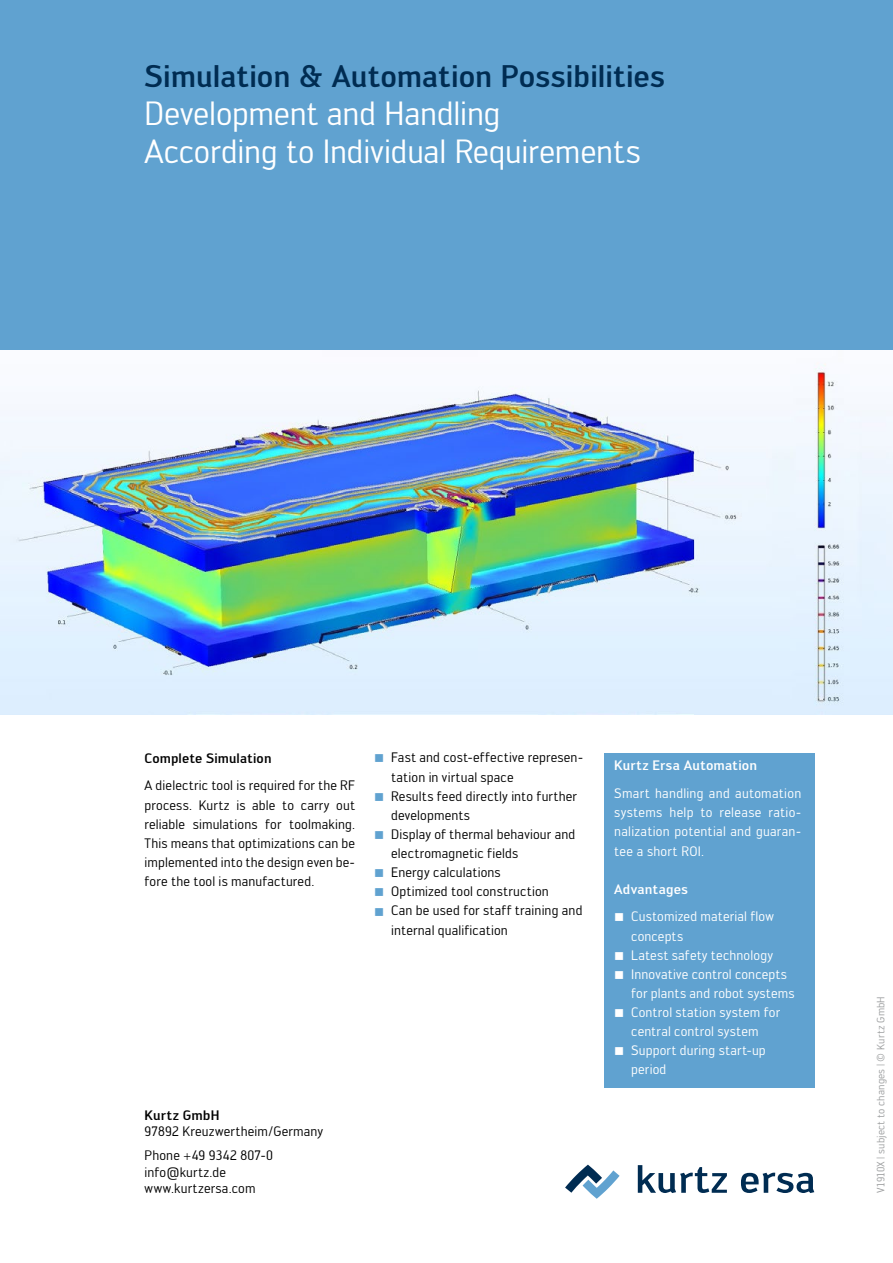
<style>
.page{position:relative;width:893px;height:1263px;background:#fff}
.page>*{position:absolute;margin:0;border:0;box-sizing:border-box;transform-origin:0 0}
.t1{font:33px/38.2px "Engel";letter-spacing:-.01em;color:#fff}
.t2{font:500 30.75px "Engel";color:#002c52}
.t3{font:13.5px/19.2px "Engel";letter-spacing:.01em;color:#000}
.t4{font:13.5px/19.2px "Engel";letter-spacing:.015em;color:#fff;text-align:justify}
.t5{font:500 13.5px "Engel";letter-spacing:.01em;color:#fff}
.t6{font:500 13.5px "Engel";letter-spacing:.01em;color:#000}
.t7{font:10.5px "Engel";letter-spacing:.02em;color:#9c9e9f}
</style>
<div class="page">
<div style="left:0;top:0;width:893px;height:351px;background:#60a2d0"></div>
<svg style="left:638px;top:1165px;width:89px;height:28px"></svg>
<svg style="left:741px;top:1172px;width:73px;height:21px"></svg>
<svg style="left:565px;top:1164px;width:55px;height:35px"></svg>
<img style="left:0;top:364px;width:893px;height:350px">
<div style="left:604px;top:753px;width:210px;height:334px;background:#60a2d0"></div>
<h2 class="t2" style="left:145px;top:58px;width:522px">Simulation &amp; Automation Possibilities</h2>
<h1 class="t1" style="left:145px;top:94px;width:498px">Development and Handling<br>According to Individual Requirements</h1>
<p class="t6" style="left:145px;top:750px;width:128px">Complete Simulation</p>
<p class="t3" style="left:145px;top:776px;width:212px;text-align:justify">A dielectric tool is required for the RF process. Kurtz is able to carry out reliable simulations for toolmaking.<br>This means that optimizations can be implemented into the design even be&shy;fore the tool is manufactured.</p>
<p class="t6" style="left:145px;top:1107px;width:76px">Kurtz GmbH</p>
<p class="t3" style="left:145px;top:1118px;width:180px;line-height:24.8px">97892 Kreuzwertheim/Germany<br>Phone +49 9342 807-0</p>
<p class="t3" style="left:145px;top:1164px;width:112px;line-height:16.2px">info@kurtz.de www.kurtzersa.com</p>
<p class="t3" style="left:391px;top:748px;width:194px">Fast and cost-effective represen&shy;tation in virtual space<br>Results feed directly into further developments<br>Display of thermal behaviour and electromagnetic fields<br>Energy calculations<br>Optimized tool construction<br>Can be used for staff training and internal qualification</p>
<p class="t5" style="left:614px;top:758px;width:144px">Kurtz Ersa Automation</p>
<p class="t4" style="left:614px;top:784px;width:189px">Smart handling and automation systems help to release ratio&shy;nalization potential and guaran&shy;tee a short ROI.</p>
<p class="t5" style="left:614px;top:881px;width:75px">Advantages</p>
<p class="t4" style="left:631px;top:907px;width:165px;text-align:left">Customized material flow concepts<br>Latest safety technology<br>Innovative control concepts for plants and robot systems<br>Control station system for central control system<br>Support during start-up period</p>
<p class="t7" style="left:875px;top:1193px;width:198px;rotate:-90deg">V1910X | subject to changes | © Kurtz GmbH</p>
</div>
